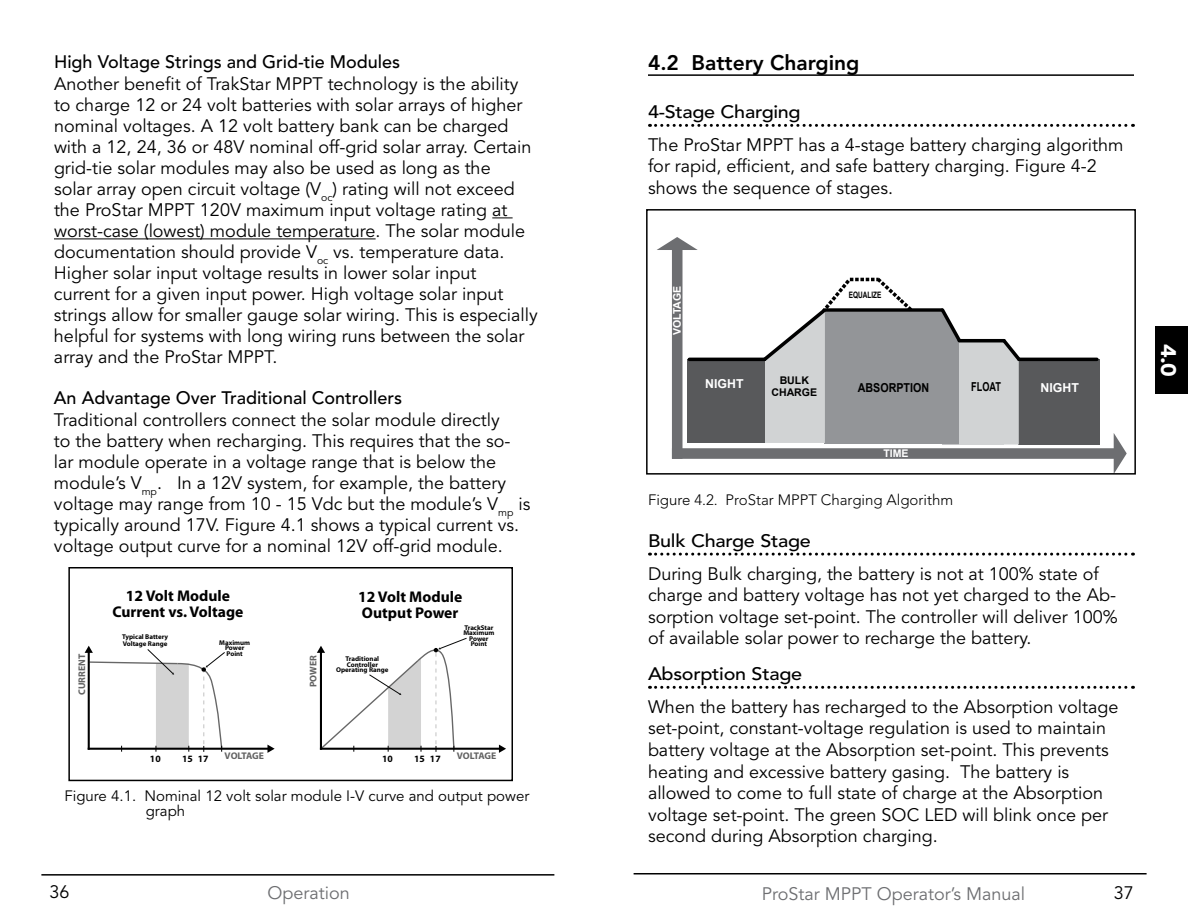
<style>
.page{position:relative;width:1188px;height:918px;background:#fff}
.page>*{position:absolute;margin:0;border:0;box-sizing:border-box;transform-origin:0 0}
.t1{font:800 21px "Avenir LT Std";color:#000}
.t2{font:900 21px "Avenir LT Std";color:#fff;scale:1.1 1}
.t3{font:18px/21px "Avenir LT Std";color:#000}
.t4{font:500 18px "Avenir LT Std";color:#000}
.t5{font:500 18px "Avenir LT Std";color:#000;scale:1.1 1}
.t6{font:18px "Avenir LT Std";color:#6d6e71}
.t7{font:700 15.6px/15.6px "Myriad Pro";color:#000;text-align:center}
.t8{font:15px/15px "Avenir LT Std";color:#000}
.t9{font:300 15px "Avenir LT Std";color:#000}
.t10{font:700 12.3px "Arial";color:#fff}
.t11{font:700 12.3px "Arial";color:#000;scale:.87 1}
.t12{font:700 12.3px "Arial";color:#000;scale:.74 1}
.t13{font:700 10.5px "Arial";color:#fff}
.t14{font:700 10.5px/12.8px "Arial";color:#000;text-align:center}
.t15{font:700 9.75px "Myriad Pro";color:#636363}
.t16{font:700 9.75px "Myriad Pro";color:#000}
.t17{font:700 8.85px "Arial";color:#000;scale:.73 1}
.t18{font:700 6.9px/5.6px "Myriad Pro";color:#000;text-align:center}
</style>
<div class="page">
<hr style="left:634px;top:873px;width:513px;height:1px;background:#000">
<hr style="left:41px;top:874px;width:513px;height:2px;background:#000">
<div style="left:1156px;top:327px;width:32px;height:67px;background:#000"></div>
<svg style="left:492px;top:217px;width:21px;height:1px"></svg>
<hr style="left:54px;top:238px;width:322px;height:1px;background:#000">
<hr style="left:321px;top:748px;width:179px;height:2px;background:#000">
<svg style="left:499px;top:745px;width:7px;height:8px"></svg>
<svg style="left:317px;top:637px;width:150px;height:115px"></svg>
<hr style="left:89px;top:748px;width:180px;height:2px;background:#000">
<svg style="left:267px;top:745px;width:8px;height:8px"></svg>
<svg style="left:85px;top:646px;width:141px;height:106px"></svg>
<div style="left:68px;top:567px;width:445px;height:214px;border:2px solid #000"></div>
<hr style="left:648px;top:74px;width:486px;height:2px;background:#000">
<svg style="left:650px;top:124px;width:483px;height:3px"></svg>
<svg style="left:650px;top:553px;width:483px;height:3px"></svg>
<svg style="left:650px;top:686px;width:483px;height:3px"></svg>
<div style="left:1019px;top:359px;width:81px;height:86px;background:#58595b"></div>
<div style="left:825px;top:312px;width:117px;height:132px;background:#939598"></div>
<div style="left:959px;top:340px;width:44px;height:105px;background:#d1d3d4"></div>
<div style="left:687px;top:359px;width:78px;height:84px;background:#58595b"></div>
<hr style="left:689px;top:358px;width:76px;height:3px;background:#000">
<svg style="left:916px;top:308px;width:22px;height:4px"></svg>
<svg style="left:938px;top:308px;width:26px;height:137px"></svg>
<hr style="left:959px;top:339px;width:45px;height:3px;background:#000">
<svg style="left:999px;top:339px;width:25px;height:106px"></svg>
<hr style="left:1019px;top:358px;width:78px;height:3px;background:#000">
<div style="left:672px;top:247px;width:11px;height:207px;background:#6d6e71"></div>
<svg style="left:657px;top:237px;width:41px;height:13px"></svg>
<div style="left:677px;top:448px;width:440px;height:11px;background:#6d6e71"></div>
<svg style="left:1114px;top:433px;width:13px;height:39px"></svg>
<svg style="left:760px;top:277px;width:156px;height:166px"></svg>
<div style="left:646px;top:209px;width:490px;height:266px;border:2px solid #000"></div>
<p class="t4" style="left:54px;top:51px;width:348px">High Voltage Strings and Grid-tie Modules</p>
<p class="t3" style="left:54px;top:74px;width:485px">Another benefit of TrakStar MPPT technology is the ability to charge 12 or 24 volt batteries with solar arrays of higher nominal voltages. A 12 volt battery bank can be charged with a 12, 24, 36 or 48V nominal off-grid solar array. Certain grid-tie solar modules may also be used as long as the<br>solar array open circuit voltage (V<sub>oc</sub>) rating will not exceed the ProStar MPPT 120V maximum input voltage rating at worst-case (lowest) module temperature. The solar module documentation should provide V<sub>oc</sub> vs. temperature data.<br>Higher solar input voltage results in lower solar input<br>current for a given input power. High voltage solar input strings allow for smaller gauge solar wiring. This is especially helpful for systems with long wiring runs between the solar array and the ProStar MPPT.</p>
<p class="t4" style="left:54px;top:387px;width:350px">An Advantage Over Traditional Controllers</p>
<p class="t3" style="left:54px;top:410px;width:478px">Traditional controllers connect the solar module directly<br>to the battery when recharging. This requires that the so&shy;lar module operate in a voltage range that is below the module’s V<sub>mp</sub>. In a 12V system, for example, the battery voltage may range from 10 - 15 Vdc but the module’s V<sub>mp</sub> is typically around 17V. Figure 4.1 shows a typical current vs. voltage output curve for a nominal 12V off-grid module.</p>
<p class="t15" style="left:76px;top:695px;width:42px;rotate:-90deg">CURRENT</p>
<p class="t7" style="left:113px;top:588px;width:132px">12 Volt Module<br>Current vs. Voltage</p>
<p class="t7" style="left:358px;top:589px;width:106px;text-align:left">12 Volt Module<br>Output Power</p>
<p class="t18" style="left:122px;top:634px;width:48px;line-height:6.1px;text-align:left">Typical Battery<br>Voltage Range</p>
<p class="t18" style="left:219px;top:639px;width:32px">Maximum<br>Power<br>Point</p>
<p class="t16" style="left:150px;top:752px;width:12px">10</p>
<p class="t16" style="left:182px;top:752px;width:28px">15 17</p>
<p class="t15" style="left:225px;top:749px;width:41px">VOLTAGE</p>
<p class="t15" style="left:307px;top:687px;width:33px;rotate:-90deg">POWER</p>
<p class="t18" style="left:336px;top:656px;width:54px">Traditional<br>Controller<br>Operating Range</p>
<p class="t18" style="left:463px;top:624px;width:32px">TrackStar<br>Maximum<br>Power<br>Point</p>
<p class="t16" style="left:382px;top:752px;width:12px">10</p>
<p class="t16" style="left:414px;top:752px;width:28px">15 17</p>
<p class="t15" style="left:457px;top:749px;width:41px">VOLTAGE</p>
<p class="t8" style="left:146px;top:789px;width:385px;text-indent:-81px">Figure 4.1. Nominal 12 volt solar module I-V curve and output power graph</p>
<p class="t1" style="left:648px;top:50px;width:213px">4.2 Battery Charging</p>
<p class="t5" style="left:648px;top:102px;width:140px">4-Stage Charging</p>
<p class="t3" style="left:648px;top:134px;width:477px;line-height:21.6px">The ProStar MPPT has a 4-stage battery charging algorithm for rapid, efficient, and safe battery charging. Figure 4-2 shows the sequence of stages.</p>
<p class="t13" style="left:670px;top:335px;width:51px;rotate:-90deg">VOLTAGE</p>
<p class="t17" style="left:849px;top:289px;width:46px;rotate:-1deg">EQUALIZE</p>
<p class="t14" style="left:771px;top:374px;width:47px">BULK<br>CHARGE</p>
<p class="t11" style="left:858px;top:379px;width:84px">ABSORPTION</p>
<p class="t12" style="left:971px;top:378px;width:42px">FLOAT</p>
<p class="t10" style="left:705px;top:376px;width:40px">NIGHT</p>
<p class="t10" style="left:1041px;top:379px;width:40px">NIGHT</p>
<p class="t13" style="left:883px;top:447px;width:27px">TIME</p>
<p class="t9" style="left:648px;top:491px;width:307px">Figure 4.2. ProStar MPPT Charging Algorithm</p>
<p class="t5" style="left:648px;top:531px;width:150px">Bulk Charge Stage</p>
<p class="t3" style="left:648px;top:563px;width:471px;line-height:21.6px">During Bulk charging, the battery is not at 100% state of charge and battery voltage has not yet charged to the Ab&shy;sorption voltage set-point. The controller will deliver 100% of available solar power to recharge the battery.</p>
<p class="t5" style="left:648px;top:664px;width:142px">Absorption Stage</p>
<p class="t3" style="left:648px;top:696px;width:472px;line-height:21.6px">When the battery has recharged to the Absorption voltage set-point, constant-voltage regulation is used to maintain battery voltage at the Absorption set-point. This prevents heating and excessive battery gasing. The battery is allowed to come to full state of charge at the Absorption voltage set-point. The green SOC LED will blink once per second during Absorption charging.</p>
<p class="t3" style="left:50px;top:882px;width:22px">36</p>
<p class="t6" style="left:268px;top:883px;width:84px">Operation</p>
<p class="t6" style="left:762px;top:883px;width:265px">ProStar MPPT Operator’s Manual</p>
<p class="t3" style="left:1114px;top:883px;width:22px">37</p>
<p class="t2" style="left:1181px;top:344px;width:32px;rotate:90deg">4.0</p>
</div>
